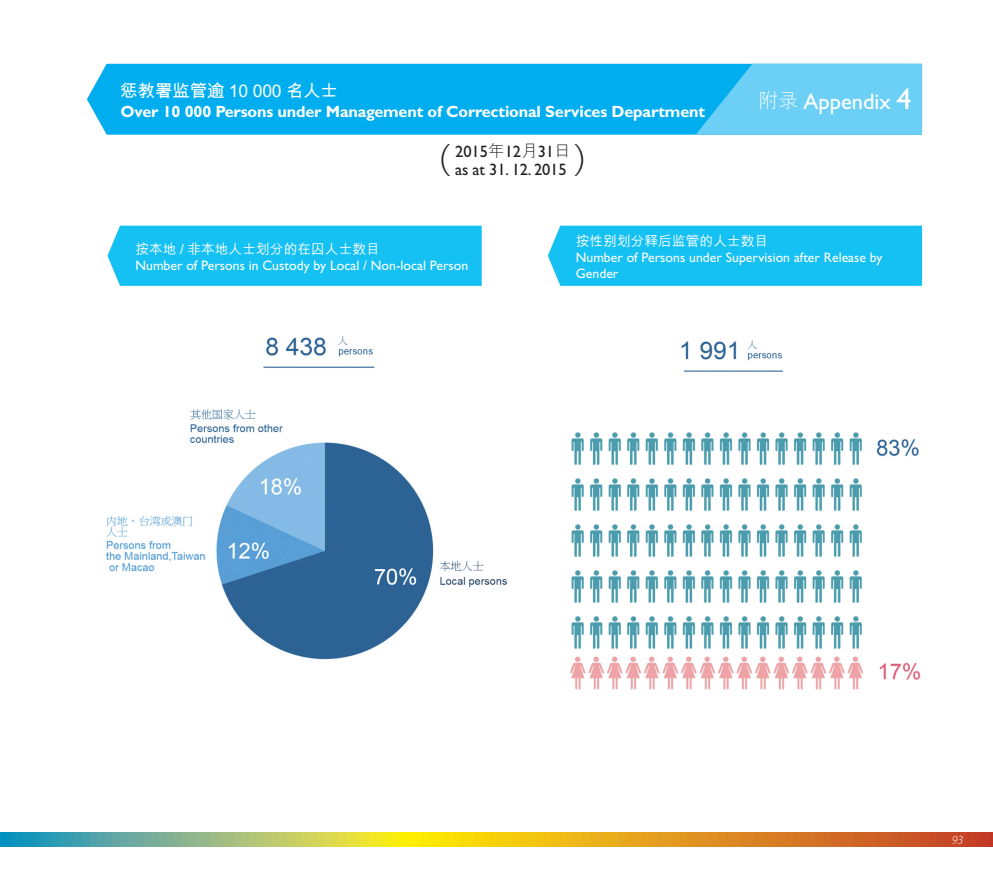
<style>
.page{position:relative;width:993px;height:886px;background:#fff}
.page>*{position:absolute;margin:0;border:0;box-sizing:border-box;transform-origin:0 0}
.t1{font:22.5px "Gill Sans Std";color:#fff}
.t2{font:700 17.5px "M Hei HKS";letter-spacing:-.01em;color:#fff}
.t3{font:16.5px/18.1px "Gill Sans Std";letter-spacing:-.01em;color:#231f20}
.t4{font:700 16.25px "Gill Sans Std";letter-spacing:-.01em;color:#fff}
.t5{font:13.75px/16.2px "Gill Sans Std";color:#fff}
.t6{font:500 13.75px "M Hei HKS";color:#fff}
.t7{font:italic 300 12.5px "Myriad Pro";color:#fff}
.s1{font-weight:300;font-size:34.62px}
.s2{font-family:"M Hei HKS";font-weight:300}
.s3{font-family:"M Hei HKS";font-weight:300;font-size:20px}
.s4{font-size:30px}
</style>
<div class="page">
<svg style="left:0;top:833px;width:992px;height:13px;background:#bea344"></svg>
<div style="left:87px;top:64px;width:608px;height:71px;background:#00aeef"></div>
<svg style="left:695px;top:64px;width:226px;height:71px;background:#5ccaf5"></svg>
<img style="left:570px;top:340px;width:351px;height:350px">
<img style="left:106px;top:336px;width:401px;height:324px">
<div style="left:107px;top:226px;width:374px;height:60px;background:#15c0f2"></div>
<div style="left:547px;top:226px;width:374px;height:60px;background:#15c0f2"></div>
<p class="t2" style="left:120px;top:78px;width:219px">懲教署監管逾 10 000 名人士</p>
<p class="t4" style="left:120px;top:102px;width:586px">Over 10 000 Persons under Management of Correctional Services Department</p>
<p class="t3" style="left:455px;top:143px;width:132px;text-indent:-16px"><span class="s1">(</span> 2015<span class="s2">年</span>12<span class="s2">月</span>31<span class="s2">日</span>as at 31. 12. 2015 <sup>)</sup></p>
<h1 class="t1" style="left:758px;top:89px;width:154px"><span class="s3">附錄</span> Appendix <span class="s4">4</span></h1>
<p class="t6" style="left:135px;top:239px;width:246px">按本地 / 非本地人士劃分的在囚人士數目</p>
<p class="t5" style="left:135px;top:257px;width:334px">Number of Persons in Custody by Local / Non-local Person</p>
<p class="t6" style="left:575px;top:231px;width:194px">按性別劃分釋後監管的人士數目</p>
<p class="t5" style="left:575px;top:249px;width:308px">Number of Persons under Supervision after Release by<br>Gender</p>
<p class="t7" style="left:951px;top:833px;width:13px">93</p>
</div>
